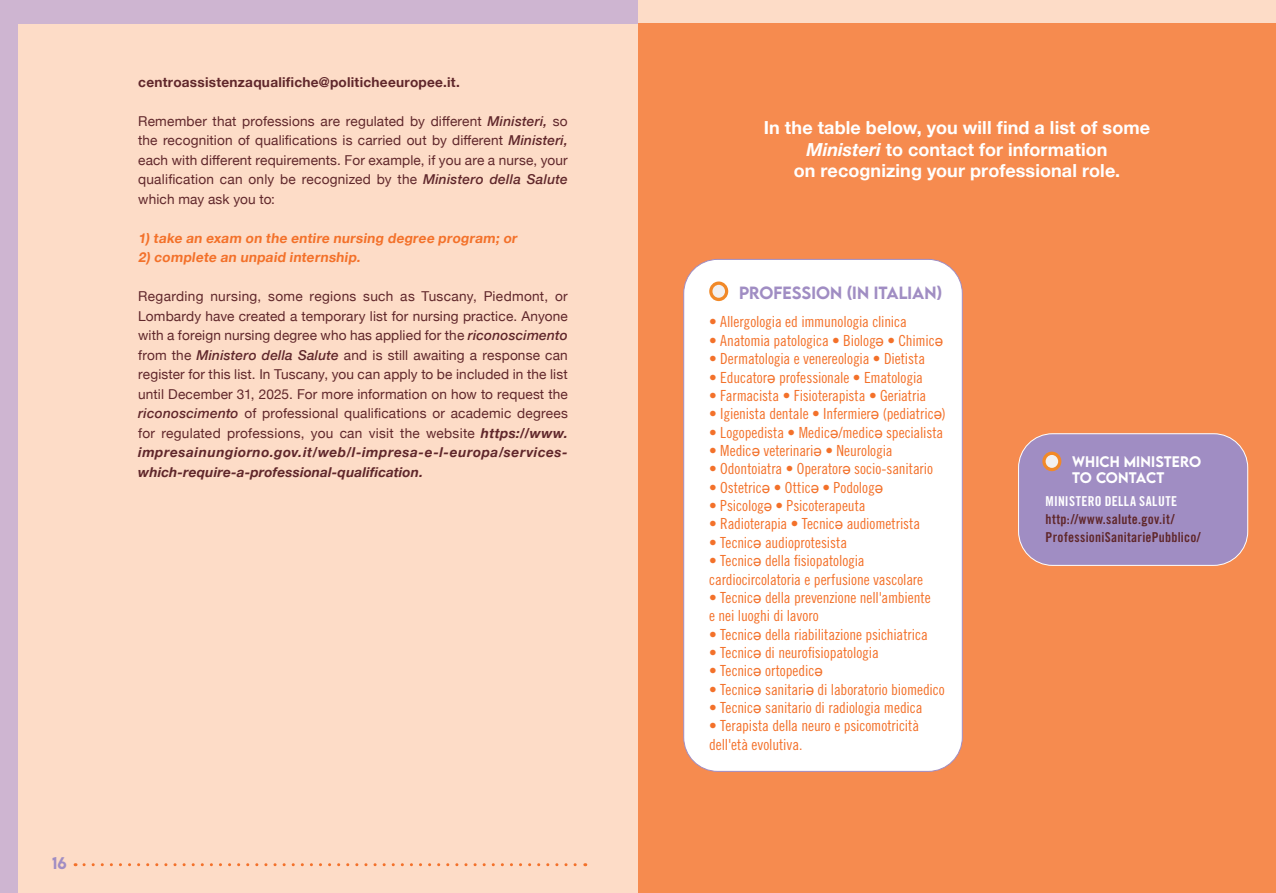
<style>
.page{position:relative;width:1276px;height:893px;background:#fddcc7}
.page>*{position:absolute;margin:0;border:0;box-sizing:border-box;transform-origin:0 0}
.t1{font:700 18px "Helvetica Neue";letter-spacing:.005em;color:#fff}
.t2{font:500 15.75px "LEMONMILK";color:#a08dc3}
.t3{font:15.3px/18.3px "Trade Gothic LT Std Cn 18";letter-spacing:-.005em;color:#f3712a}
.t4{font:500 15px "LEMONMILK";color:#a08dc3}
.t5{font:13.65px/19.5px "Helvetica Neue";letter-spacing:.015em;color:#60272b;text-align:justify}
.t6{font:700 13.65px "Helvetica Neue";color:#f3712a}
.t7{font:13.65px/18px "Trade Gothic LT Std Bd Cn 20";letter-spacing:.02em;color:#60272b}
.t8{font:700 13.65px "Helvetica Neue";letter-spacing:.02em;color:#60272b}
.t9{font:500 13.65px/16.6px "LEMONMILK";letter-spacing:.015em;color:#fff}
.t10{font:13.65px "Trade Gothic LT Std Bd Cn 20";letter-spacing:.03em;color:#fff}
.s1{font-weight:500;font-style:italic}
.s2{font-weight:700;font-style:italic}
.s3{font-style:italic}
.s4{font-family:"Helvetica Neue"}
</style>
<div class="page">
<svg style="left:84px;top:863px;width:502px;height:3px"></svg>
<div style="left:0;top:0;width:638px;height:23px;background:#ceb5d1"></div>
<div style="left:0;top:0;width:18px;height:893px;background:#ceb5d1"></div>
<div style="left:638px;top:23px;width:638px;height:870px;background:#f68b4f"></div>
<div style="left:1018px;top:434px;width:229px;height:131px;background:#a08dc3;border-radius:34px"></div>
<div style="left:1018px;top:434px;width:230px;height:132px;border:1px solid #fff;border-radius:34px"></div>
<svg style="left:1042px;top:452px;width:19px;height:19px"></svg>
<div style="left:1045px;top:455px;width:13px;height:13px;background:#f2f0f0;border-radius:50%"></div>
<div style="left:684px;top:259px;width:278px;height:512px;background:#fff;border-radius:34px"></div>
<svg style="left:709px;top:281px;width:19px;height:20px"></svg>
<div style="left:712px;top:285px;width:13px;height:13px;background:#f2f0f0;border-radius:50%"></div>
<p class="t8" style="left:138px;top:71px;width:323px">centroassistenzaqualifiche@politicheeuropee.it.</p>
<p class="t5" style="left:138px;top:112px;width:431px">Remember that professions are regulated by different <span class="s1">Ministeri,</span> so the recognition of qualifications is carried out by different <span class="s1">Ministeri, </span>each with different requirements. For example, if you are a nurse, your qualification can only be recognized by the <span class="s1">Ministero della Salute </span>which may ask you to:</p>
<p class="t6" style="left:138px;top:227px;width:383px">1)take an exam on the entire nursing degree program;or</p>
<p class="t6" style="left:138px;top:247px;width:227px">2)complete an unpaid internship.</p>
<p class="t5" style="left:138px;top:287px;width:431px">Regarding nursing, some regions such as Tuscany, Piedmont, or Lombardy have created a temporary list for nursing practice. Anyone with a foreign nursing degree who has applied for the <span class="s1">riconoscimento </span>from the <span class="s1">Ministero della Salute</span> and is still awaiting a response can register for this list. In Tuscany, you can apply to be included in the list until December 31, 2025. For more information on how to request the <span class="s1">riconoscimento</span> of professional qualifications or academic degrees for regulated professions, you can visit the website <span class="s2">https://www. impresainungiorno.gov.it/web/l-impresa-e-l-europa/services&shy;which-require-a-professional-qualification.</span></p>
<p class="t4" style="left:52px;top:853px;width:16px">16</p>
<p class="t1" style="left:764px;top:114px;width:388px">In the table below, you will find a list of some</p>
<p class="t1" style="left:806px;top:135px;width:303px"><span class="s3">Ministeri</span> to contact for information</p>
<p class="t1" style="left:793px;top:156px;width:328px">on recognizing your professional role.</p>
<p class="t2" style="left:739px;top:282px;width:22px">PROFESS</p>
<p class="t2" style="left:811px;top:282px;width:132px">ION (IN ITALIAN)</p>
<p class="t3" style="left:709px;top:313px;width:199px">• Allergologia ed immunologia clinica</p>
<p class="t3" style="left:709px;top:331px;width:235px">• Anatomia patologica • Biolog<span class="s4">ə</span> • Chimic<span class="s4">ə</span></p>
<p class="t3" style="left:709px;top:349px;width:217px">• Dermatologia e venereologia • Dietista</p>
<p class="t3" style="left:709px;top:368px;width:215px">• Educator<span class="s4">ə</span> professionale • Ematologia</p>
<p class="t3" style="left:709px;top:386px;width:218px">• Farmacista • Fisioterapista • Geriatria</p>
<p class="t3" style="left:709px;top:404px;width:238px">• Igienista dentale • Infermier<span class="s4">ə</span> (pediatric<span class="s4">ə</span>)</p>
<p class="t3" style="left:709px;top:423px;width:236px">• Logopedista • Medic<span class="s4">ə</span>/medic<span class="s4">ə</span> specialista</p>
<p class="t3" style="left:709px;top:441px;width:185px">• Medic<span class="s4">ə</span> veterinari<span class="s4">ə</span> • Neurologia</p>
<p class="t3" style="left:709px;top:460px;width:225px">• Odontoiatra • Operator<span class="s4">ə</span> socio-sanitario</p>
<p class="t3" style="left:709px;top:478px;width:175px">• Ostetric<span class="s4">ə</span> • Ottic<span class="s4">ə</span> • Podolog<span class="s4">ə</span></p>
<p class="t3" style="left:709px;top:496px;width:158px">• Psicolog<span class="s4">ə</span> • Psicoterapeuta</p>
<p class="t3" style="left:709px;top:515px;width:212px">• Radioterapia • Tecnic<span class="s4">ə</span> audiometrista</p>
<p class="t3" style="left:709px;top:533px;width:139px">• Tecnic<span class="s4">ə</span> audioprotesista</p>
<p class="t3" style="left:709px;top:551px;width:215px">• Tecnic<span class="s4">ə</span> della fisiopatologia cardiocircolatoria e perfusione vascolare</p>
<p class="t3" style="left:709px;top:588px;width:223px">• Tecnic<span class="s4">ə</span> della prevenzione nell'ambiente</p>
<p class="t3" style="left:709px;top:606px;width:111px">e nei luoghi di lavoro</p>
<p class="t3" style="left:709px;top:625px;width:220px">• Tecnic<span class="s4">ə</span> della riabilitazione psichiatrica</p>
<p class="t3" style="left:709px;top:643px;width:171px">• Tecnic<span class="s4">ə</span> di neurofisiopatologia</p>
<p class="t3" style="left:709px;top:662px;width:115px">• Tecnic<span class="s4">ə</span> ortopedic<span class="s4">ə</span></p>
<p class="t3" style="left:709px;top:680px;width:237px">• Tecnic<span class="s4">ə</span> sanitari<span class="s4">ə</span> di laboratorio biomedico</p>
<p class="t3" style="left:709px;top:698px;width:215px">• Tecnic<span class="s4">ə</span> sanitario di radiologia medica</p>
<p class="t3" style="left:709px;top:717px;width:212px">• Terapista della neuro e psicomotricità dell'età evolutiva.</p>
<p class="t9" style="left:1072px;top:453px;width:94px">WHICH MINISTERO<br>TO CONTACT</p>
<p class="t10" style="left:1045px;top:492px;width:133px">MINISTERO DELLA SALUTE</p>
<p class="t7" style="left:1045px;top:510px;width:157px">http://www.salute.gov.it/<br>ProfessioniSanitariePubblico/</p>
</div>
